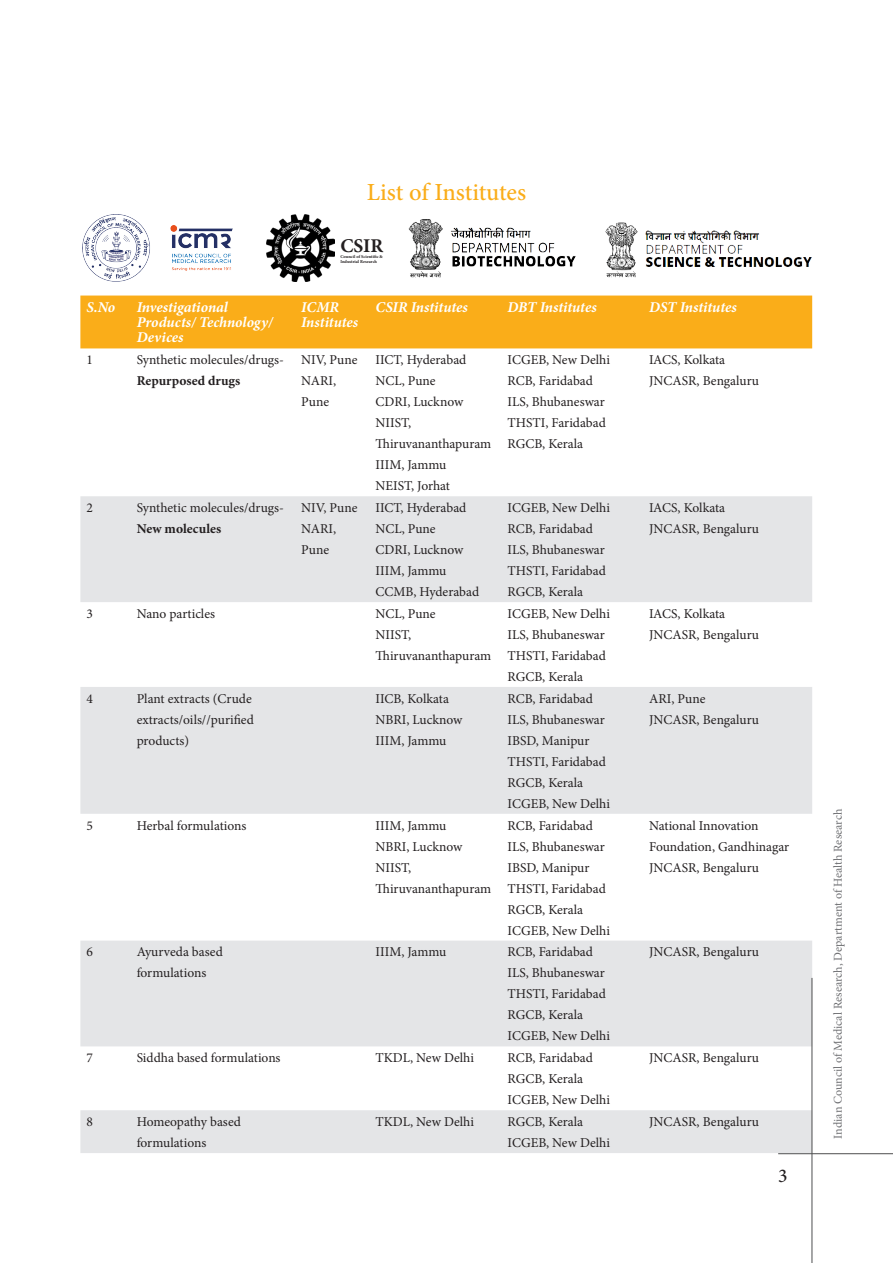
<style>
.page{position:relative;width:893px;height:1263px;background:#fff}
.page>*{position:absolute;margin:0;border:0;box-sizing:border-box;transform-origin:0 0}
.t1{font:500 24.6px "Minion Pro";letter-spacing:-.005em;color:#faad19}
.t2{font:700 19.5px "Minion Pro";color:#231f20}
.t3{font:500 19.5px "Minion Pro";color:#231f20}
.Paragraph_Style_1{font:italic 700 15px/15px "Minion Pro";letter-spacing:-.005em;color:#fff}
._6_pt{font:13.5px/21px "Minion Pro";color:#231f20}
.t4{font:12px "Minion Pro";color:#6f7073}
.t5{font:700 4.5px/5.4px "Minion Pro";color:#231f20}
.s1{font-weight:700}
</style>
<div class="page">
<div style="left:80px;top:296px;width:732px;height:52px;background:#faad19"></div>
<svg style="left:80px;top:496px;width:732px;height:657px;fill:#e4e5e7"></svg>
<img style="left:82px;top:214px;width:150px;height:68px">
<img style="left:408px;top:219px;width:168px;height:59px">
<img style="left:605px;top:222px;width:207px;height:56px">
<img style="left:267px;top:214px;width:67px;height:68px">
<hr style="left:812px;top:978px;width:1px;height:285px;background:#4e4f50">
<hr style="left:778px;top:1153px;width:115px;height:1px;background:#4e4f50">
<p class="t1" style="left:367px;top:176px;width:161px">List of Institutes</p>
<p class="t2" style="left:340px;top:232px;width:44px">CSIR</p>
<p class="t5" style="left:340px;top:253px;width:44px">Council of Scientific &amp;<br>Industrial Research</p>
<p class="Paragraph_Style_1" style="left:86px;top:300px;width:30px">S.No</p>
<p class="Paragraph_Style_1" style="left:137px;top:300px;width:138px">Investigational<br>Products/ Technology/<br>Devices</p>
<p class="Paragraph_Style_1" style="left:301px;top:300px;width:58px">ICMR<br>Institutes</p>
<p class="Paragraph_Style_1" style="left:376px;top:300px;width:94px">CSIR Institutes</p>
<p class="Paragraph_Style_1" style="left:508px;top:300px;width:91px">DBT Institutes</p>
<p class="Paragraph_Style_1" style="left:649px;top:300px;width:89px">DST Institutes</p>
<p class="_6_pt" style="left:86px;top:349px;width:8px">1</p>
<p class="_6_pt" style="left:137px;top:349px;width:149px">Synthetic molecules/drugs-<br><span class="s1">Repurposed drugs</span></p>
<p class="_6_pt" style="left:301px;top:349px;width:58px">NIV, Pune</p>
<p class="_6_pt" style="left:376px;top:349px;width:92px">IICT, Hyderabad</p>
<p class="_6_pt" style="left:376px;top:370px;width:62px">NCL, Pune</p>
<p class="_6_pt" style="left:376px;top:391px;width:89px">CDRI, Lucknow</p>
<p class="_6_pt" style="left:376px;top:412px;width:117px">NIIST,<br>Thiruvananthapuram</p>
<p class="_6_pt" style="left:376px;top:454px;width:72px">IIIM, Jammu</p>
<p class="_6_pt" style="left:376px;top:475px;width:76px">NEIST, Jorhat</p>
<p class="_6_pt" style="left:508px;top:349px;width:104px">ICGEB, New Delhi</p>
<p class="_6_pt" style="left:508px;top:370px;width:87px">RCB, Faridabad</p>
<p class="_6_pt" style="left:508px;top:391px;width:99px">ILS, Bhubaneswar</p>
<p class="_6_pt" style="left:508px;top:412px;width:100px">THSTI, Faridabad</p>
<p class="_6_pt" style="left:508px;top:433px;width:77px">RGCB, Kerala</p>
<p class="_6_pt" style="left:649px;top:349px;width:78px">IACS, Kolkata</p>
<p class="_6_pt" style="left:649px;top:370px;width:111px">JNCASR, Bengaluru</p>
<p class="_6_pt" style="left:301px;top:370px;width:36px">NARI,<br>Pune</p>
<p class="_6_pt" style="left:86px;top:497px;width:8px">2</p>
<p class="_6_pt" style="left:137px;top:497px;width:149px">Synthetic molecules/drugs-<br><span class="s1">New molecules</span></p>
<p class="_6_pt" style="left:301px;top:497px;width:58px">NIV, Pune</p>
<p class="_6_pt" style="left:301px;top:518px;width:36px">NARI,<br>Pune</p>
<p class="_6_pt" style="left:376px;top:497px;width:92px">IICT, Hyderabad</p>
<p class="_6_pt" style="left:376px;top:518px;width:62px">NCL, Pune</p>
<p class="_6_pt" style="left:376px;top:539px;width:89px">CDRI, Lucknow</p>
<p class="_6_pt" style="left:376px;top:560px;width:72px">IIIM, Jammu</p>
<p class="_6_pt" style="left:376px;top:581px;width:105px">CCMB, Hyderabad</p>
<p class="_6_pt" style="left:508px;top:497px;width:104px">ICGEB, New Delhi</p>
<p class="_6_pt" style="left:508px;top:518px;width:87px">RCB, Faridabad</p>
<p class="_6_pt" style="left:508px;top:539px;width:99px">ILS, Bhubaneswar</p>
<p class="_6_pt" style="left:508px;top:560px;width:100px">THSTI, Faridabad</p>
<p class="_6_pt" style="left:508px;top:581px;width:77px">RGCB, Kerala</p>
<p class="_6_pt" style="left:86px;top:603px;width:8px">3</p>
<p class="_6_pt" style="left:137px;top:603px;width:80px">Nano particles</p>
<p class="_6_pt" style="left:376px;top:603px;width:62px">NCL, Pune</p>
<p class="_6_pt" style="left:376px;top:624px;width:117px">NIIST,<br>Thiruvananthapuram</p>
<p class="_6_pt" style="left:508px;top:603px;width:104px">ICGEB, New Delhi</p>
<p class="_6_pt" style="left:508px;top:624px;width:99px">ILS, Bhubaneswar</p>
<p class="_6_pt" style="left:508px;top:645px;width:100px">THSTI, Faridabad</p>
<p class="_6_pt" style="left:508px;top:666px;width:77px">RGCB, Kerala</p>
<p class="_6_pt" style="left:86px;top:688px;width:8px">4</p>
<p class="_6_pt" style="left:137px;top:688px;width:119px">Plant extracts (Crude extracts/oils//purified products)</p>
<p class="_6_pt" style="left:376px;top:688px;width:75px">IICB, Kolkata</p>
<p class="_6_pt" style="left:376px;top:709px;width:88px">NBRI, Lucknow</p>
<p class="_6_pt" style="left:376px;top:730px;width:72px">IIIM, Jammu</p>
<p class="_6_pt" style="left:508px;top:688px;width:87px">RCB, Faridabad</p>
<p class="_6_pt" style="left:508px;top:709px;width:99px">ILS, Bhubaneswar</p>
<p class="_6_pt" style="left:508px;top:730px;width:83px">IBSD, Manipur</p>
<p class="_6_pt" style="left:508px;top:751px;width:100px">THSTI, Faridabad</p>
<p class="_6_pt" style="left:508px;top:772px;width:77px">RGCB, Kerala</p>
<p class="_6_pt" style="left:508px;top:793px;width:104px">ICGEB, New Delhi</p>
<p class="_6_pt" style="left:86px;top:815px;width:8px">5</p>
<p class="_6_pt" style="left:137px;top:815px;width:111px">Herbal formulations</p>
<p class="_6_pt" style="left:376px;top:815px;width:72px">IIIM, Jammu</p>
<p class="_6_pt" style="left:376px;top:836px;width:88px">NBRI, Lucknow</p>
<p class="_6_pt" style="left:376px;top:857px;width:117px">NIIST,<br>Thiruvananthapuram</p>
<p class="_6_pt" style="left:508px;top:815px;width:87px">RCB, Faridabad</p>
<p class="_6_pt" style="left:508px;top:836px;width:99px">ILS, Bhubaneswar</p>
<p class="_6_pt" style="left:508px;top:857px;width:83px">IBSD, Manipur</p>
<p class="_6_pt" style="left:508px;top:878px;width:100px">THSTI, Faridabad</p>
<p class="_6_pt" style="left:508px;top:899px;width:77px">RGCB, Kerala</p>
<p class="_6_pt" style="left:508px;top:920px;width:104px">ICGEB, New Delhi</p>
<p class="_6_pt" style="left:86px;top:942px;width:8px">6</p>
<p class="_6_pt" style="left:137px;top:942px;width:88px">Ayurveda based formulations</p>
<p class="_6_pt" style="left:376px;top:942px;width:72px">IIIM, Jammu</p>
<p class="_6_pt" style="left:508px;top:942px;width:87px">RCB, Faridabad</p>
<p class="_6_pt" style="left:508px;top:963px;width:99px">ILS, Bhubaneswar</p>
<p class="_6_pt" style="left:508px;top:984px;width:100px">THSTI, Faridabad</p>
<p class="_6_pt" style="left:508px;top:1005px;width:77px">RGCB, Kerala</p>
<p class="_6_pt" style="left:508px;top:1026px;width:104px">ICGEB, New Delhi</p>
<p class="_6_pt" style="left:86px;top:1047px;width:8px">7</p>
<p class="_6_pt" style="left:137px;top:1047px;width:145px">Siddha based formulations</p>
<p class="_6_pt" style="left:376px;top:1047px;width:100px">TKDL, New Delhi</p>
<p class="_6_pt" style="left:508px;top:1047px;width:87px">RCB, Faridabad</p>
<p class="_6_pt" style="left:508px;top:1068px;width:77px">RGCB, Kerala</p>
<p class="_6_pt" style="left:508px;top:1089px;width:104px">ICGEB, New Delhi</p>
<p class="_6_pt" style="left:86px;top:1111px;width:8px">8</p>
<p class="_6_pt" style="left:137px;top:1111px;width:106px">Homeopathy based formulations</p>
<p class="_6_pt" style="left:376px;top:1111px;width:100px">TKDL, New Delhi</p>
<p class="_6_pt" style="left:508px;top:1111px;width:77px">RGCB, Kerala</p>
<p class="_6_pt" style="left:508px;top:1132px;width:104px">ICGEB, New Delhi</p>
<p class="_6_pt" style="left:649px;top:497px;width:78px">IACS, Kolkata</p>
<p class="_6_pt" style="left:649px;top:518px;width:111px">JNCASR, Bengaluru</p>
<p class="_6_pt" style="left:649px;top:603px;width:78px">IACS, Kolkata</p>
<p class="_6_pt" style="left:649px;top:624px;width:111px">JNCASR, Bengaluru</p>
<p class="_6_pt" style="left:649px;top:688px;width:58px">ARI, Pune</p>
<p class="_6_pt" style="left:649px;top:709px;width:111px">JNCASR, Bengaluru</p>
<p class="_6_pt" style="left:649px;top:815px;width:142px">National Innovation<br>Foundation, Gandhinagar</p>
<p class="_6_pt" style="left:649px;top:857px;width:111px">JNCASR, Bengaluru</p>
<p class="_6_pt" style="left:649px;top:942px;width:111px">JNCASR, Bengaluru</p>
<p class="_6_pt" style="left:649px;top:1047px;width:111px">JNCASR, Bengaluru</p>
<p class="_6_pt" style="left:649px;top:1111px;width:111px">JNCASR, Bengaluru</p>
<h2 class="t3" style="left:778px;top:1163px;width:11px">3</h2>
<p class="t4" style="left:830px;top:1138px;width:331px;rotate:-90deg">Indian Council of Medical Research, Department of Health Research</p>
</div>
